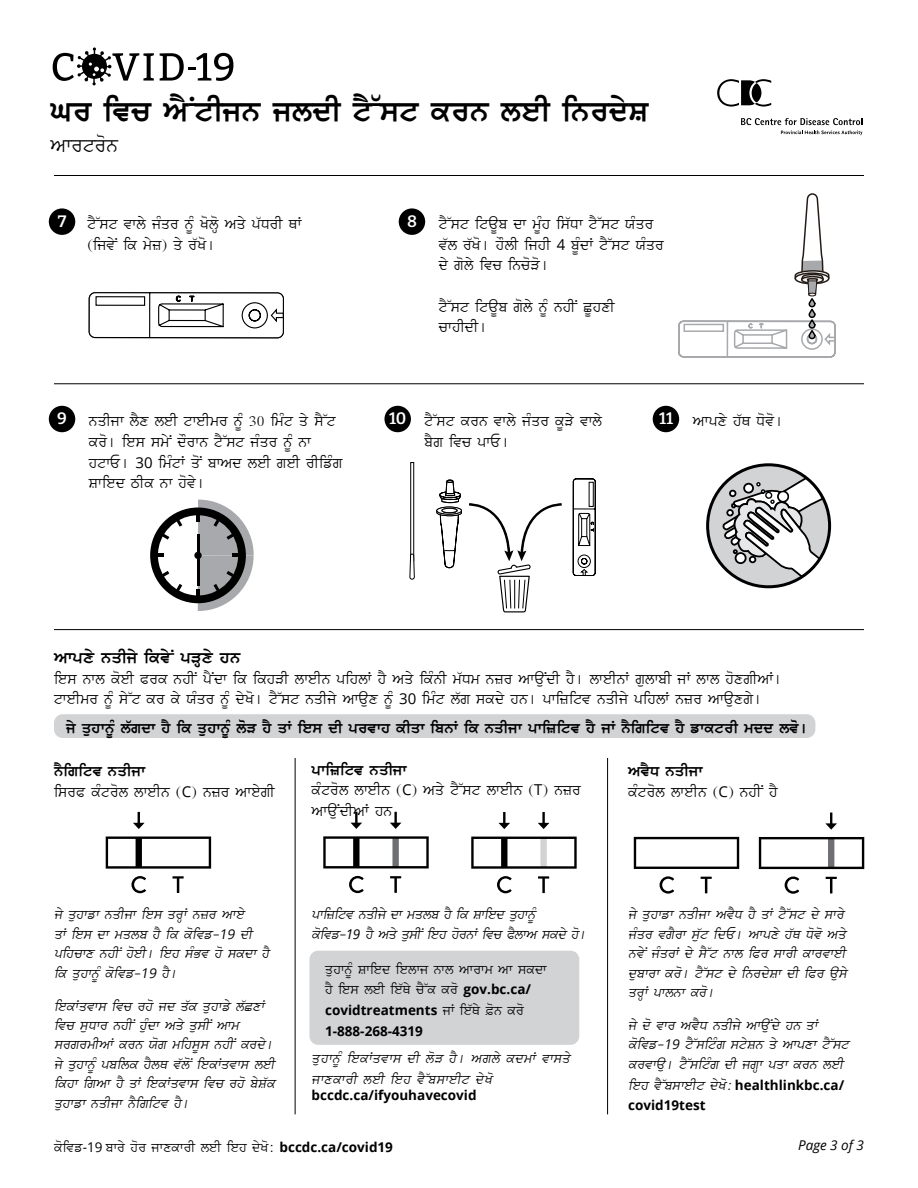
<style>
.page{position:relative;width:918px;height:1188px;background:#fff}
.page>*{position:absolute;margin:0;border:0;box-sizing:border-box;transform-origin:0 0}
.t1{font:700 30px "Anmol Lipi";color:#000}
.t2{font:19.8px "Anmol Lipi";color:#000}
.t3{font:700 16.5px "Anmol Lipi";color:#000}
.t4{font:600 16.5px "Bitter";color:#fff}
.t5{font:15px/20.7px "Anmol Lipi";color:#000}
.t6{font:700 15px "Anmol Lipi";color:#000}
.t7{font:italic 13.5px/19.5px "Anmol Lipi";color:#000}
.t8{font:13.5px/20.7px "Anmol Lipi";color:#000}
.t9{font:700 13.5px/20.7px "Open Sans";color:#000}
.t10{font:italic 13.5px/20.7px "Anmol Lipi";letter-spacing:-.02em;color:#000}
.t11{font:italic 13.5px "Open Sans";color:#000}
.s1{font-family:"Open Sans"}
.s2{font-weight:700}
.s3{font-family:"Open Sans";font-weight:700}
.s4{font-family:"Anmol Lipi";font-weight:400}
.s5{font-family:"Open Sans";font-weight:700;font-style:normal}
</style>
<div class="page">
<div style="left:49px;top:208px;width:26px;height:27px;background:#000;border-radius:50%"></div>
<div style="left:399px;top:208px;width:26px;height:27px;background:#000;border-radius:50%"></div>
<div style="left:49px;top:406px;width:26px;height:26px;background:#000;border-radius:50%"></div>
<div style="left:384px;top:406px;width:27px;height:26px;background:#000;border-radius:50%"></div>
<div style="left:653px;top:406px;width:26px;height:26px;background:#000;border-radius:50%"></div>
<svg style="left:150px;top:500px;width:104px;height:111px"></svg>
<div style="left:194px;top:552px;width:8px;height:7px;background:#000;border-radius:50%"></div>
<hr style="left:197px;top:534px;width:3px;height:20px;background:#000">
<hr style="left:197px;top:558px;width:3px;height:28px;background:#000">
<hr style="left:54px;top:383px;width:810px;height:1px;background:#000">
<hr style="left:54px;top:629px;width:810px;height:1px;background:#000">
<svg style="left:708px;top:465px;width:122px;height:122px"></svg>
<div style="left:706px;top:463px;width:125px;height:125px;border:3px solid #000;border-radius:50%"></div>
<svg style="left:106px;top:837px;width:105px;height:32px"></svg>
<div style="left:136px;top:838px;width:6px;height:30px;background:#000"></div>
<svg style="left:133px;top:813px;width:12px;height:16px"></svg>
<svg style="left:131px;top:876px;width:15px;height:17px"></svg>
<svg style="left:172px;top:876px;width:12px;height:17px"></svg>
<svg style="left:323px;top:836px;width:106px;height:32px"></svg>
<div style="left:353px;top:838px;width:7px;height:29px;background:#000"></div>
<svg style="left:351px;top:813px;width:11px;height:16px"></svg>
<svg style="left:390px;top:813px;width:11px;height:16px"></svg>
<svg style="left:349px;top:876px;width:15px;height:17px"></svg>
<svg style="left:390px;top:876px;width:11px;height:17px"></svg>
<svg style="left:471px;top:837px;width:106px;height:32px"></svg>
<div style="left:501px;top:838px;width:6px;height:30px;background:#000"></div>
<svg style="left:498px;top:813px;width:12px;height:16px"></svg>
<svg style="left:538px;top:813px;width:11px;height:16px"></svg>
<svg style="left:497px;top:876px;width:15px;height:17px"></svg>
<svg style="left:538px;top:876px;width:11px;height:17px"></svg>
<svg style="left:634px;top:837px;width:105px;height:32px"></svg>
<svg style="left:660px;top:876px;width:14px;height:18px"></svg>
<svg style="left:701px;top:877px;width:11px;height:16px"></svg>
<svg style="left:825px;top:814px;width:12px;height:16px"></svg>
<svg style="left:759px;top:837px;width:105px;height:32px"></svg>
<svg style="left:785px;top:877px;width:14px;height:17px"></svg>
<svg style="left:826px;top:877px;width:11px;height:16px"></svg>
<hr style="left:607px;top:758px;width:1px;height:356px;background:#000">
<hr style="left:295px;top:758px;width:1px;height:356px;background:#000">
<div style="left:54px;top:714px;width:761px;height:24px;background:#d1d3d4;border-radius:9px"></div>
<svg style="left:678px;top:193px;width:158px;height:165px"></svg>
<svg style="left:469px;top:503px;width:93px;height:110px"></svg>
<svg style="left:436px;top:480px;width:26px;height:89px"></svg>
<div style="left:410px;top:462px;width:4px;height:99px;border:1px solid #000"></div>
<svg style="left:409px;top:494px;width:6px;height:86px"></svg>
<svg style="left:572px;top:478px;width:24px;height:99px"></svg>
<svg style="left:88px;top:292px;width:196px;height:47px"></svg>
<svg style="left:53px;top:47px;width:101px;height:38px"></svg>
<svg style="left:160px;top:53px;width:73px;height:28px"></svg>
<svg style="left:741px;top:118px;width:121px;height:17px"></svg>
<svg style="left:717px;top:79px;width:54px;height:28px"></svg>
<hr style="left:54px;top:175px;width:810px;height:1px;background:#000">
<div style="left:309px;top:951px;width:270px;height:94px;background:#d1d3d4;border-radius:9px"></div>
<h1 class="t1" style="left:51px;top:94px;width:599px">GR IVC AYNTIJN JLDI TY~ST KRN LEI INRDYS</h1>
<h2 class="t2" style="left:51px;top:134px;width:69px">AWRTRON</h2>
<p class="t5" style="left:87px;top:214px;width:216px">TY~ST VWLYJMQR NUM KOLHO AQYP`DRI QW (IJVYN IK MYZ) QYR`KO[</p>
<p class="t4" style="left:58px;top:211px;width:10px">7</p>
<p class="t4" style="left:407px;top:211px;width:11px">8</p>
<p class="t5" style="left:439px;top:214px;width:226px">TY~ST ITAUB DW MUMH IS`DW TY~ST XMQR<br>V`L R`KO[ HOLI IJHI <span class="s1">4</span> BUMDW TY~ST XMQR<br>DYGOLYIVC INCOVO[</p>
<p class="t5" style="left:439px;top:297px;width:177px">TY~ST ITAUB GOLYNUM NHIN CUHXI<br>CWHIDI[</p>
<p class="t5" style="left:89px;top:411px;width:255px">NQIJW LYX LEI TWEIMR NUM 30 IMMT QYSY~T<br>KRO[ IES SMYN DORWN TY~ST JMQR NUM NW<br>HTWE[ <span class="s1">30</span> IMMTW QON BWAD LEI GEI RIIFMG<br>SWIED TIK NW HOVY[</p>
<p class="t5" style="left:425px;top:411px;width:187px">TY~ST KRN VWLYJMQR KUVYVWLY<br>BYG IVC PWE[</p>
<p class="t5" style="left:693px;top:411px;width:92px">AWPXYH`Q DOVO[</p>
<p class="t4" style="left:57px;top:408px;width:11px">9</p>
<p class="t4" style="left:389px;top:408px;width:19px">10</p>
<p class="t4" style="left:659px;top:408px;width:15px">11</p>
<p class="t3" style="left:54px;top:648px;width:188px">AWPXYNQIJYIKVYN PVHXYHN</p>
<p class="t5" style="left:54px;top:669px;width:730px">IES NWL KOEI PRK NHIN PYNDW IK IKHVI LWEIN PIHLW HYAQYIKMNI M`DM NZR AWAUNDI HY[ LWEINW GULWBI JW LWL HOXGIAW[<br>TWEIMR NUM SY~T KR KYXMQR NUM DYKO[ TY~ST NQIJYAWAUX NUM <span class="s1">30</span> IMMT L`G SKDYHN[ PWIZITV NQIJYPIHLW NZR AWAUXGY[</p>
<p class="t6" style="left:66px;top:719px;width:744px">JYQUHWNUM L`GDW HYIK QUHWNUM LOV HYQW IES DI PRVWH KIQW IBNW IK NQIJW PWIZITV HYJW NYIGITV HYFWKTRI MDD LVO[</p>
<p class="t5" style="left:54px;top:762px;width:222px"><span class="s2">NYIGITV NQIJW<br></span>ISRP KMTROL LWEIN (<span class="s1">C</span>) NZR AWEYGI</p>
<p class="t5" style="left:312px;top:760px;width:271px"><span class="s2">PWIZITV NQIJW<br></span>KMTROL LWEIN (<span class="s1">C</span>) AQYTY~ST LWEIN (<span class="s1">T</span>) NZR<br>AWAUNDIAW HN</p>
<p class="t7" style="left:54px;top:905px;width:225px">JYQUHWFW NQIJW IES QRHW NZR AWEY<br>QW IES DW MQLB HYIK KOIVF-<span class="s1">19</span> DI<br>PIHCWX NHI N HOEI [ IEH SMBV HOSKDW HY<br>IK QUHWNUM KOIVF-<span class="s1">19</span> HY[</p>
<p class="t7" style="left:54px;top:997px;width:225px">IEKWQVWS IVC RHOJD Q`K QUHWFYL`CXW IVC SUDWR NHI N HUMDW AQYQUSI N AWM SRGRMIAW KRN XOG MIHSUS NHI N KRDY[ JYQUHWNUM PBILK HYLQ V`LON IEKWQVWS LEI IKHW IGAW HYQW IEKWQVWS IVC RHOBYS`K QUHWFW NQIJW NYIGITV HY[</p>
<p class="t10" style="left:312px;top:904px;width:279px">PWIZITV NQIJYDW MQLB HYIK SWIED QUHWNUM<br>KOIVF-<span class="s1">1 9</span> HYAQYQUSI N IEH HORNW IVC PYLWA SKDYHO[</p>
<p class="t8" style="left:325px;top:959px;width:223px">QUHWNUM SWIED IELWJ NWL AWRWM AW SKDW<br>HYIES LEI IE`QYCY~K KRO <span class="s3">gov.bc.ca/</span></p>
<p class="t9" style="left:325px;top:999px;width:200px">covidtreatments <span class="s4">JW IE`QY&amp;ON KRO<br></span>1-888-268-4319</p>
<p class="t7" style="left:312px;top:1049px;width:268px;line-height:20.7px">QUHWNUM IEKWQVWS DI LOV HY[ AGLYKDMW VWSQY<br>JWXKWRI LEI IEH VY~BSWEIT DYKO</p>
<p class="t9" style="left:312px;top:1084px;width:166px">bccdc.ca/ifyouhavecovid</p>
<p class="t8" style="left:54px;top:1138px;width:340px">KOIVF<span class="s1">-19</span> BWRYHOR JWXKWRI LEI IEH DYKO: <span class="s3">bccdc.ca/covid19</span></p>
<p class="t5" style="left:628px;top:762px;width:160px"><span class="s2">AVYD NQIJW<br></span>KMTROL LWEIN (<span class="s1">C</span>) NHIN HY</p>
<p class="t7" style="left:628px;top:905px;width:228px">JYQUHWFW NQIJW AVYD HYQW TY~ST DYSWRY JMQR VGYRW SU`T IDE [ AWPXYH`Q DOVOAQY NVYN JMQRW DYSY~T NWL IPR SWRI KWRVWEI DUBWRW KRO[ TY~ST DYINRDYSW DI IPR AUSY QRHW PWLNW KRO[</p>
<p class="t7" style="left:628px;top:1016px;width:225px;line-height:20px">JYDOVWR AVYD NQIJYAWAUNDYHN QW KOIVF-<span class="s1">19</span> TY~SITMG STYSN QYAWPXW TY~ST KRVWAU[ TY~SITMG DI JGHW PQW KRN LEI IEH VY~BSWEIT DYKO:<span class="s5">healthlinkbc.ca/</span></p>
<p class="t9" style="left:628px;top:1095px;width:79px">covid19test</p>
<p class="t11" style="left:798px;top:1136px;width:67px">Page 3 of 3</p>
</div>
